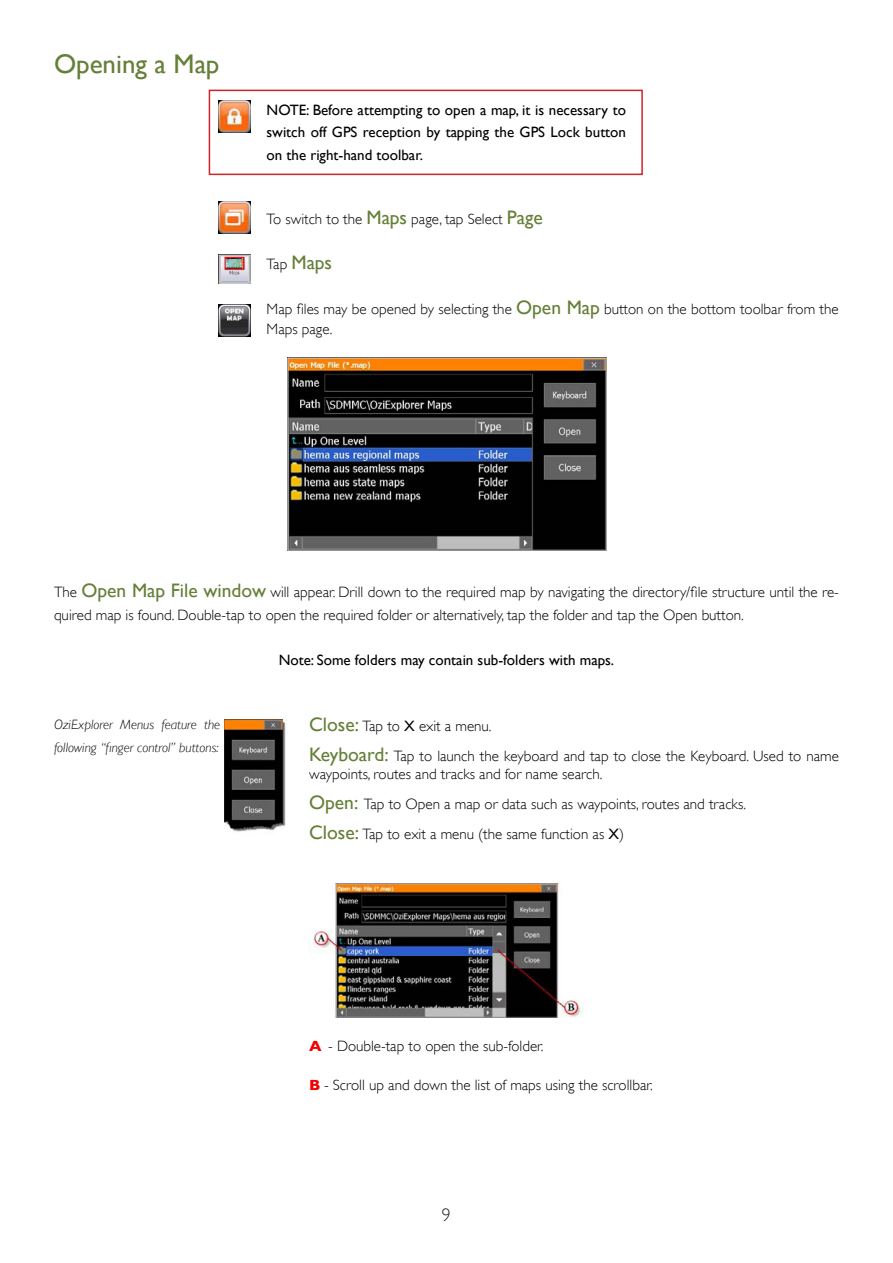
<style>
.page{position:relative;width:893px;height:1263px;background:#fff}
.page>*{position:absolute;margin:0;border:0;box-sizing:border-box;transform-origin:0 0}
.t1{font:27px "Gill Sans";color:#647f37}
.t2{font:19.5px "Gill Sans";color:#647f37}
.t3{font:300 18px "Gill Sans";color:#231f20}
.t4{font:300 15px/19.5px "Gill Sans";color:#000}
.t5{font:15px/22.5px "Gill Sans";color:#000;text-align:justify}
.t6{font:italic 300 13.5px/22.5px "Gill Sans";color:#000}
.s1{font-weight:400;font-size:19.5px;color:#647f37}
.s2{font-weight:300;font-size:15px;color:#000}
.s3{font-weight:400}
.s4{font-weight:700;color:#f50000}
</style>
<div class="page">
<img style="left:219px;top:202px;width:32px;height:32px">
<img style="left:219px;top:101px;width:32px;height:32px">
<div style="left:209px;top:90px;width:434px;height:85px;border:2px solid #d1232a"></div>
<img style="left:219px;top:254px;width:32px;height:29px">
<img style="left:219px;top:304px;width:32px;height:32px">
<img style="left:288px;top:358px;width:319px;height:192px">
<img style="left:313px;top:884px;width:272px;height:133px">
<img style="left:224px;top:720px;width:64px;height:112px">
<p class="t1" style="left:54px;top:48px;width:167px">Opening a Map</p>
<p class="t5" style="left:267px;top:98px;width:361px">NOTE: Before attempting to open a map, it is necessary to switch off GPS reception by tapping the GPS Lock button on the right-hand toolbar.</p>
<p class="t4" style="left:267px;top:209px;width:278px">To switch to the <span class="s1">Maps</span> page, tap Select <span class="s1">Page</span></p>
<p class="t2" style="left:267px;top:251px;width:67px"><span class="s2">Tap</span> Maps</p>
<p class="t4" style="left:267px;top:299px;width:574px">Map files may be opened by selecting the <span class="s1">Open Map</span> button on the bottom toolbar from the<br>Maps page.</p>
<p class="t4" style="left:54px;top:581px;width:786px;line-height:22.5px">The <span class="s1">Open Map File window</span> will appear. Drill down to the required map by navigating the directory/file structure until the re&shy;quired map is found. Double-tap to open the required folder or alternatively, tap the folder and tap the Open button.</p>
<p class="t5" style="left:279px;top:648px;width:337px">Note: Some folders may contain sub-folders with maps.</p>
<p class="t6" style="left:54px;top:713px;width:168px">OziExplorer Menus feature the following “finger control” buttons:</p>
<p class="t4" style="left:309px;top:716px;width:184px"><span class="s1">Close:</span> Tap to <span class="s3">X</span> exit a menu.</p>
<p class="t4" style="left:309px;top:747px;width:531px;line-height:18px"><span class="s1">Keyboard:</span> Tap to launch the keyboard and tap to close the Keyboard. Used to name waypoints, routes and tracks and for name search.</p>
<p class="t4" style="left:309px;top:794px;width:438px"><span class="s1">Open:</span> Tap to Open a map or data such as waypoints, routes and tracks.</p>
<p class="t4" style="left:309px;top:824px;width:316px"><span class="s1">Close:</span> Tap to exit a menu (the same function as <span class="s3">X</span>)</p>
<p class="t4" style="left:309px;top:1036px;width:236px"><span class="s4">A</span> - Double-tap to open the sub-folder.</p>
<p class="t4" style="left:309px;top:1075px;width:345px"><span class="s4">B</span> - Scroll up and down the list of maps using the scrollbar.</p>
<p class="t3" style="left:442px;top:1205px;width:10px">9</p>
</div>
